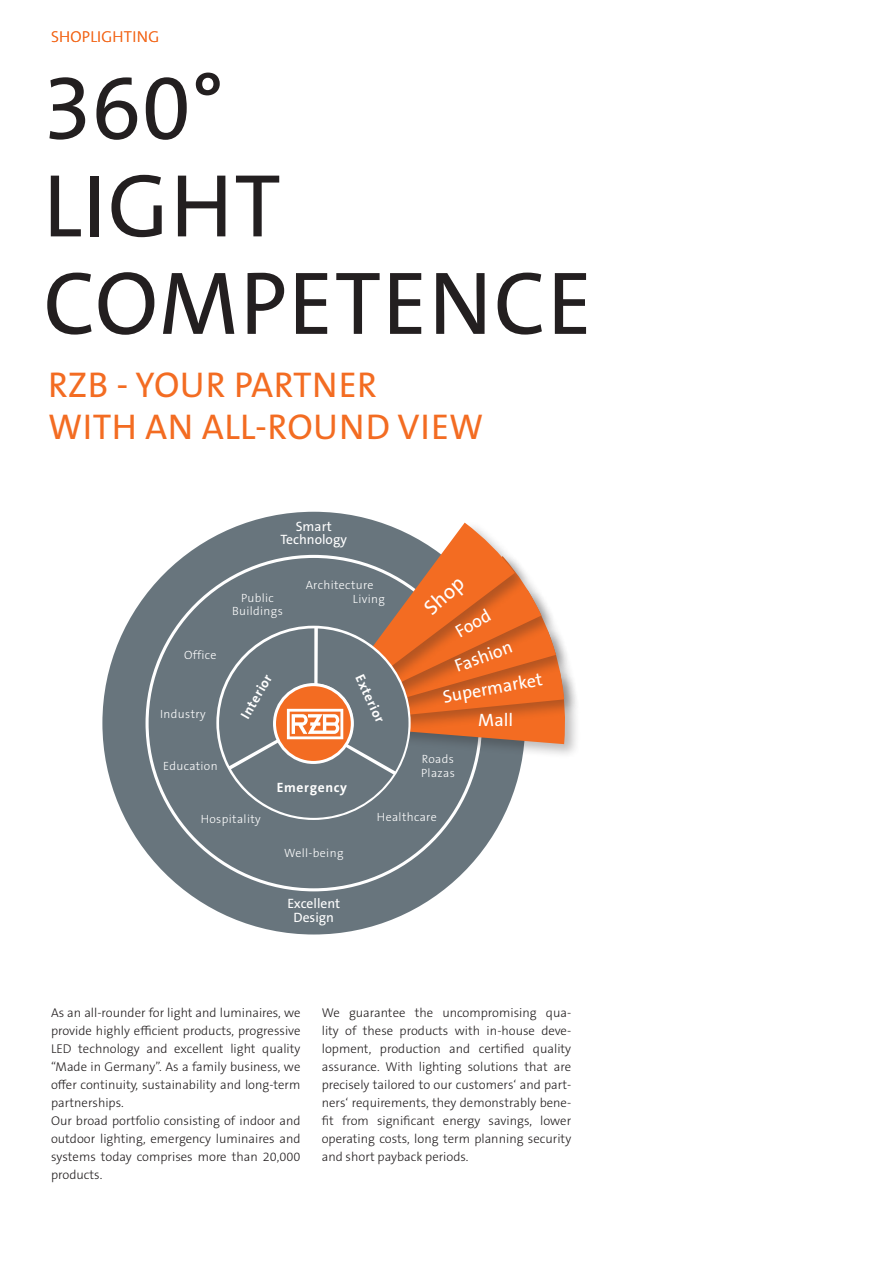
<style>
.page{position:relative;width:893px;height:1263px;background:#fff}
.page>*{position:absolute;margin:0;border:0;box-sizing:border-box;transform-origin:0 0}
.t1{font:90px/97.5px "The Sans B W5 Plain";letter-spacing:.015em;color:#231f20}
.t2{font:36px/42px "The Sans B W5 Plain";letter-spacing:.015em;color:#f36c22}
.t3{font:21px "The Sans B W5 Plain";color:#fff}
.t4{font:18px "The Sans B W5 Plain";color:#fff}
.t5{font:300 15.75px "The Sans B W3";letter-spacing:.015em;color:#f36c22}
.t6{font:13.65px/13.8px "The Sans B W5 Plain";color:#fff;text-align:center}
.t7{font:700 13.65px "The Sans B W7";letter-spacing:.05em;color:#fff}
.t8{font:300 12.75px/18px "The Sans B W3";color:#231f20}
.t9{font:300 12px/13.6px "The Sans B W3";letter-spacing:.03em;color:#fff}
</style>
<div class="page">
<div style="left:102px;top:512px;width:423px;height:422px;background:#68757d;border-radius:50%"></div>
<div style="left:314px;top:628px;width:266px;height:111px;background:#231f20;opacity:.3"></div>
<svg style="left:218px;top:523px;width:348px;height:296px"></svg>
<p class="t5" style="left:51px;top:26px;width:110px">SHOPLIGHTING</p>
<h1 class="t1" style="left:43px;top:60px;width:551px">360°<br>LIGHT<br>COMPETENCE</h1>
<h2 class="t2" style="left:48px;top:364px;width:437px">RZB - YOUR PARTNER<br>WITH AN ALL-ROUND VIEW</h2>
<p class="t9" style="left:184px;top:648px;width:34px">Office</p>
<p class="t9" style="left:160px;top:707px;width:47px">Industry</p>
<p class="t9" style="left:163px;top:759px;width:56px">Education</p>
<p class="t6" style="left:280px;top:519px;width:68px">Smart<br>Technology</p>
<p class="t9" style="left:232px;top:591px;width:52px;text-align:center">Public<br>Buildings</p>
<p class="t7" style="left:237px;top:713px;width:50px;rotate:-60deg">Interior</p>
<p class="t9" style="left:353px;top:577px;width:33px;line-height:14.4px;text-indent:-47px">Architecture<br>Living</p>
<p class="t7" style="left:367px;top:671px;width:53px;rotate:65deg">Exterior</p>
<p class="t7" style="left:277px;top:778px;width:72px">Emergency</p>
<h3 class="t3" style="left:418px;top:600px;width:47px;rotate:-42deg">Shop</h3>
<h3 class="t4" style="left:451px;top:623px;width:39px;rotate:-30deg">Food</h3>
<h3 class="t4" style="left:451px;top:656px;width:61px;rotate:-20deg">Fashion</h3>
<h3 class="t4" style="left:441px;top:685px;width:102px;rotate:-10deg">Supermarket</h3>
<p class="t9" style="left:421px;top:752px;width:35px">Roads<br>Plazas</p>
<h3 class="t4" style="left:478px;top:709px;width:36px">Mall</h3>
<p class="t9" style="left:201px;top:812px;width:62px">Hospitality</p>
<p class="t9" style="left:377px;top:810px;width:61px">Healthcare</p>
<p class="t9" style="left:284px;top:846px;width:61px">Well-being</p>
<p class="t6" style="left:287px;top:897px;width:54px">Excellent<br>Design</p>
<p class="t8" style="left:51px;top:1004px;width:251px">As an all-rounder for light and luminaires, we provide highly efficient products, progressive LED technology and excellent light quality “Made in Germany”. As a family business, we offer continuity, sustainability and long-term partnerships.<br>Our broad portfolio consisting of indoor and outdoor lighting, emergency luminaires and systems today comprises more than 20,000 products.</p>
<p class="t8" style="left:322px;top:1004px;width:251px;text-align:justify">We guarantee the uncompromising qua&shy;lity of these products with in-house deve&shy;lopment, production and certified quality assurance. With lighting solutions that are precisely tailored to our customers‘ and part&shy;ners‘ requirements, they demonstrably bene&shy;fit from significant energy savings, lower operating costs, long term planning security and short payback periods.</p>
</div>
